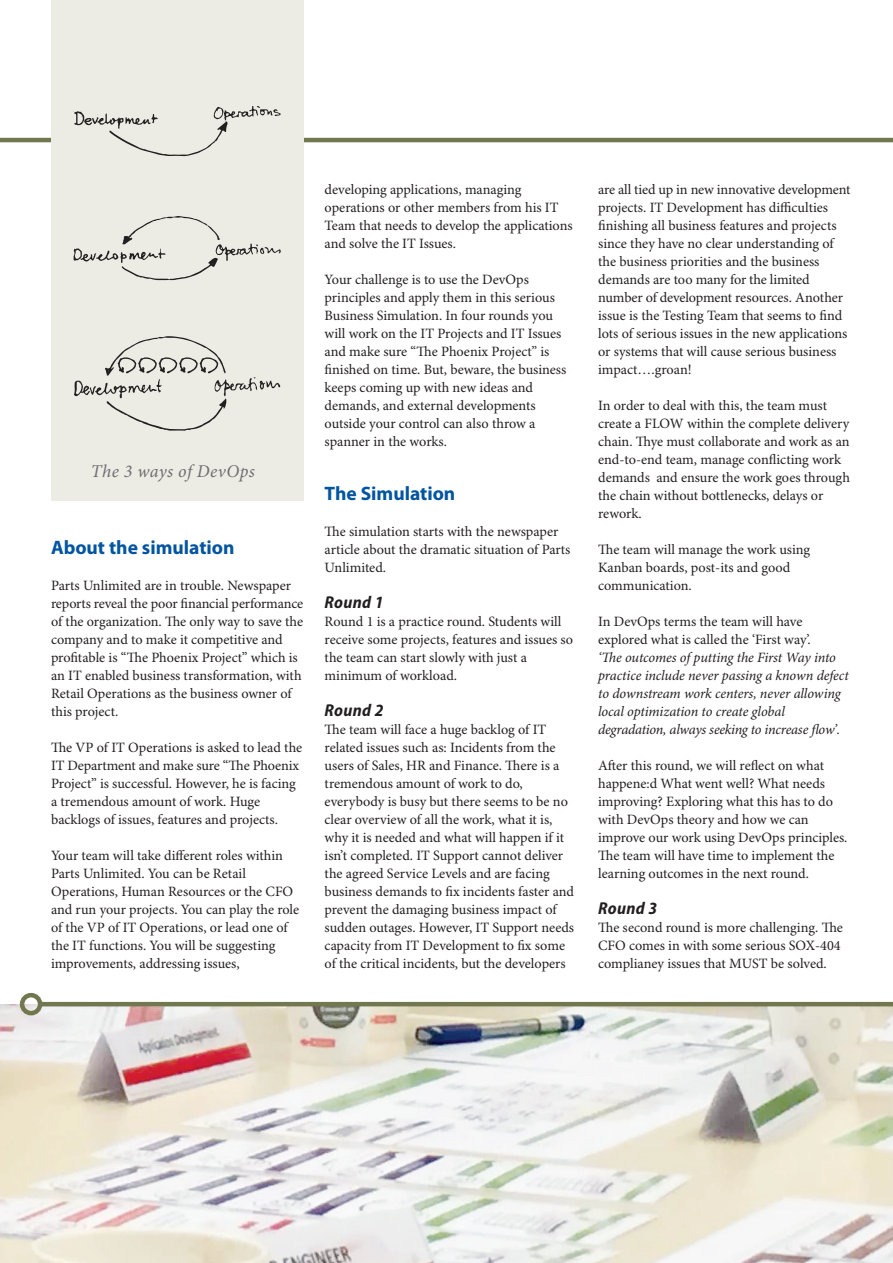
<style>
.page{position:relative;width:893px;height:1263px;background:#fff}
.page>*{position:absolute;margin:0;border:0;box-sizing:border-box;transform-origin:0 0}
._4a_-_Subkop_BOLD{font:700 19.5px "Myriad Pro";color:#0154a0}
._10_-_fotobijschrift{font:italic 18px "Minion Pro";letter-spacing:.025em;color:#6c6d70}
._4b_-_Subkop_CURSIEF{font:italic 700 semi-condensed 17.25px "Myriad Pro";letter-spacing:.02em;color:#231f20}
._6a_-_Bodytekst{font:14.25px/18px "Minion Pro";letter-spacing:-.005em;color:#231f20}
._6a_-_Bodytekst_curs{font:italic 14.25px/18px "Minion Pro";letter-spacing:-.01em;color:#231f20}
</style>
<div class="page">
<img style="left:0;top:1004px;width:893px;height:259px">
<hr style="left:0;top:138px;width:893px;height:4px;background:#71774f">
<hr style="left:40px;top:1002px;width:853px;height:4px;background:#71774f">
<div style="left:20px;top:993px;width:22px;height:22px;border:4px solid #71774f;border-radius:50%"></div>
<div style="left:51px;top:0;width:252px;height:500px;background:#ecebe4"></div>
<svg style="left:74px;top:216px;width:207px;height:64px"></svg>
<svg style="left:74px;top:336px;width:206px;height:95px"></svg>
<svg style="left:74px;top:106px;width:207px;height:50px"></svg>
<p class="_10_-_fotobijschrift" style="left:91px;top:461px;width:166px">The 3 ways of DevOps</p>
<p class="_4a_-_Subkop_BOLD" style="left:51px;top:537px;width:185px">About the simulation</p>
<p class="_6a_-_Bodytekst" style="left:51px;top:577px;width:254px">Parts Unlimited are in trouble. Newspaper reports reveal the poor financial performance of the organization. The only way to save the company and to make it competitive and profitable is “The Phoenix Project” which is an IT enabled business transformation, with Retail Operations as the business owner of this project.</p>
<p class="_6a_-_Bodytekst" style="left:51px;top:739px;width:253px">The VP of IT Operations is asked to lead the IT Department and make sure “The Phoenix Project” is successful. However, he is facing a tremendous amount of work. Huge backlogs of issues, features and projects.</p>
<p class="_6a_-_Bodytekst" style="left:51px;top:847px;width:250px">Your team will take different roles within Parts Unlimited. You can be Retail Operations, Human Resources or the CFO and run your projects. You can play the role of the VP of IT Operations, or lead one of the IT functions. You will be suggesting improvements, addressing issues,</p>
<p class="_6a_-_Bodytekst" style="left:325px;top:181px;width:250px">developing applications, managing operations or other members from his IT Team that needs to develop the applications and solve the IT Issues.</p>
<p class="_6a_-_Bodytekst" style="left:325px;top:271px;width:243px">Your challenge is to use the DevOps principles and apply them in this serious Business Simulation. In four rounds you will work on the IT Projects and IT Issues and make sure “The Phoenix Project” is finished on time. But, beware, the business keeps coming up with new ideas and demands, and external developments outside your control can also throw a spanner in the works.</p>
<p class="_4a_-_Subkop_BOLD" style="left:325px;top:483px;width:132px">The Simulation</p>
<p class="_6a_-_Bodytekst" style="left:325px;top:523px;width:247px">The simulation starts with the newspaper article about the dramatic situation of Parts<br>Unlimited.</p>
<p class="_4b_-_Subkop_CURSIEF" style="left:325px;top:593px;width:61px">Round 1</p>
<p class="_6a_-_Bodytekst" style="left:325px;top:613px;width:250px">Round 1 is a practice round. Students will receive some projects, features and issues so the team can start slowly with just a minimum of workload.</p>
<p class="_4b_-_Subkop_CURSIEF" style="left:325px;top:701px;width:61px">Round 2</p>
<p class="_6a_-_Bodytekst" style="left:325px;top:721px;width:251px">The team will face a huge backlog of IT related issues such as: Incidents from the users of Sales, HR and Finance. There is a tremendous amount of work to do, everybody is busy but there seems to be no clear overview of all the work, what it is, why it is needed and what will happen if it isn’t completed. IT Support cannot deliver the agreed Service Levels and are facing business demands to fix incidents faster and prevent the damaging business impact of sudden outages. However, IT Support needs capacity from IT Development to fix some of the critical incidents, but the developers</p>
<p class="_6a_-_Bodytekst" style="left:598px;top:181px;width:254px">are all tied up in new innovative development projects. IT Development has difficulties finishing all business features and projects since they have no clear understanding of the business priorities and the business demands are too many for the limited number of development resources. Another issue is the Testing Team that seems to find lots of serious issues in the new applications or systems that will cause serious business impact….groan!</p>
<p class="_6a_-_Bodytekst" style="left:598px;top:397px;width:253px">In order to deal with this, the team must create a FLOW within the complete delivery chain. Thye must collaborate and work as an end-to-end team, manage conflicting work demands and ensure the work goes through the chain without bottlenecks, delays or rework.</p>
<p class="_6a_-_Bodytekst" style="left:598px;top:541px;width:214px">The team will manage the work using<br>Kanban boards, post-its and good communication.</p>
<p class="_6a_-_Bodytekst" style="left:598px;top:613px;width:214px">In DevOps terms the team will have explored what is called the ‘First way’.</p>
<p class="_6a_-_Bodytekst_curs" style="left:598px;top:649px;width:252px">‘The outcomes of putting the First Way into practice include never passing a known defect to downstream work centers, never allowing local optimization to create global degradation, always seeking to increase flow’.</p>
<p class="_6a_-_Bodytekst" style="left:598px;top:757px;width:251px">After this round, we will reflect on what happene:d What went well? What needs improving? Exploring what this has to do with DevOps theory and how we can improve our work using DevOps principles.<br>The team will have time to implement the learning outcomes in the next round.</p>
<p class="_4b_-_Subkop_CURSIEF" style="left:598px;top:899px;width:61px">Round 3</p>
<p class="_6a_-_Bodytekst" style="left:598px;top:919px;width:246px">The second round is more challenging. The<br>CFO comes in with some serious SOX-404 complianey issues that MUST be solved.</p>
</div>
